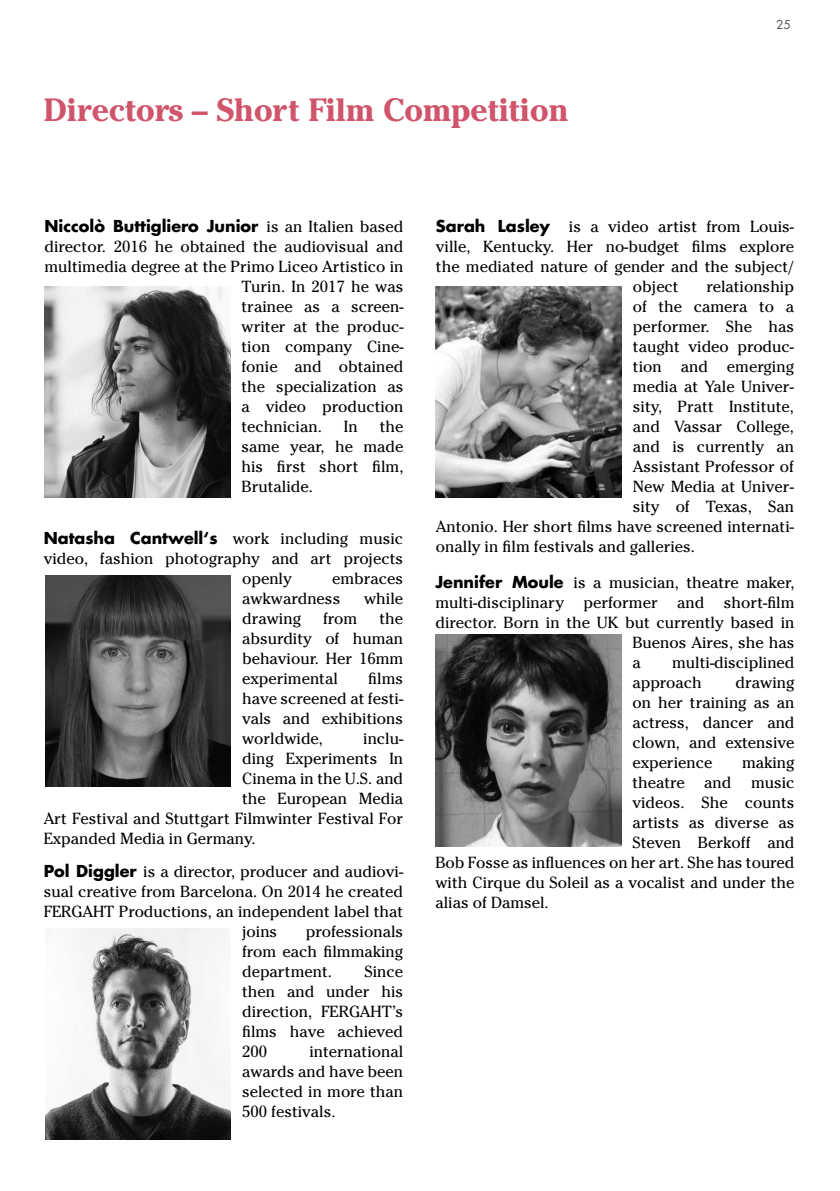
<style>
.page{position:relative;width:840px;height:1191px;background:#fff}
.page>*{position:absolute;margin:0;border:0;box-sizing:border-box;transform-origin:0 0}
.t1{font:700 32px "Cheltenham Std";color:#d0546a}
.t2{font:16px/20px "Cheltenham Std";color:#000;text-align:justify}
.t3{font:700 16px "Futura LT";color:#000}
.t4{font:12px "Futura LT";color:#5f5e5e}
.s1{font-family:"Cheltenham Std";font-weight:400}
.s2{font-family:"Futura LT";font-weight:700}
</style>
<div class="page">
<img style="left:435px;top:635px;width:185px;height:211px">
<img style="left:45px;top:575px;width:185px;height:211px">
<img style="left:44px;top:286px;width:186px;height:211px">
<img style="left:435px;top:286px;width:186px;height:211px">
<img style="left:45px;top:928px;width:185px;height:212px">
<h1 class="t1" style="left:44px;top:91px;width:526px">Directors – Short Film Competition</h1>
<p class="t4" style="left:775px;top:17px;width:16px">25</p>
<p class="t3" style="left:44px;top:215px;width:360px">Niccolò Buttigliero Junior <span class="s1">is an Italien based</span></p>
<p class="t2" style="left:44px;top:236px;width:360px">director. 2016 he obtained the audiovisual and</p>
<p class="t2" style="left:44px;top:256px;width:360px">multimedia degree at the Primo Liceo Artistico in</p>
<p class="t2" style="left:241px;top:276px;width:163px">Turin. In 2017 he was</p>
<p class="t2" style="left:241px;top:296px;width:163px">trainee as a screen-</p>
<p class="t2" style="left:241px;top:316px;width:163px">writer at the produc-</p>
<p class="t2" style="left:241px;top:336px;width:163px">tion company Cine-</p>
<p class="t2" style="left:241px;top:356px;width:163px">fonie and obtained</p>
<p class="t2" style="left:241px;top:376px;width:163px">the specialization as</p>
<p class="t2" style="left:241px;top:396px;width:163px">a video production</p>
<p class="t2" style="left:241px;top:416px;width:82px">technician.</p>
<p class="t2" style="left:344px;top:416px;width:15px">In</p>
<p class="t2" style="left:241px;top:416px;width:163px;text-indent:138px">the same year, he made his first short film, Brutalide.</p>
<p class="t2" style="left:44px;top:528px;width:361px"><span class="s2">Natasha Cantwell‘s</span> work including music</p>
<p class="t2" style="left:44px;top:548px;width:361px">video, fashion photography and art projects</p>
<p class="t2" style="left:242px;top:568px;width:51px">openly</p>
<p class="t2" style="left:242px;top:568px;width:162px;text-indent:90px">embraces awkwardness</p>
<p class="t2" style="left:364px;top:588px;width:41px">while</p>
<p class="t2" style="left:242px;top:608px;width:60px">drawing</p>
<p class="t2" style="left:323px;top:608px;width:36px">from</p>
<p class="t2" style="left:242px;top:608px;width:162px;text-indent:137px">the absurdity of human behaviour. Her 16mm experimental</p>
<p class="t2" style="left:242px;top:668px;width:162px;text-indent:126px">films have screened at festi&shy;vals and exhibitions worldwide,</p>
<p class="t2" style="left:363px;top:728px;width:42px">inclu-</p>
<p class="t2" style="left:242px;top:748px;width:162px">ding Experiments In</p>
<p class="t2" style="left:242px;top:768px;width:162px">Cinema in the U.S. and</p>
<p class="t2" style="left:242px;top:788px;width:162px">the European Media</p>
<p class="t2" style="left:44px;top:808px;width:361px">Art Festival and Stuttgart Filmwinter Festival For</p>
<p class="t2" style="left:44px;top:828px;width:213px">Expanded Media in Germany.</p>
<p class="t2" style="left:44px;top:861px;width:361px"><span class="s2">Pol Diggler</span> is a director, producer and audiovi-</p>
<p class="t2" style="left:44px;top:881px;width:361px">sual creative from Barcelona. On 2014 he created</p>
<p class="t2" style="left:44px;top:901px;width:361px">FERGAHT Productions, an independent label that</p>
<p class="t2" style="left:242px;top:921px;width:37px">joins</p>
<p class="t2" style="left:242px;top:921px;width:162px;text-indent:64px">professionals from each filmmaking department.</p>
<p class="t2" style="left:242px;top:961px;width:162px;text-indent:122px">Since then and under his direction, FERGAHT’s films have achieved 200</p>
<p class="t2" style="left:242px;top:1041px;width:162px;text-indent:67px">international awards and have been selected in more than 500 festivals.</p>
<p class="t2" style="left:435px;top:216px;width:359px"><span class="s2">Sarah Lasley</span> is a video artist from Louis-</p>
<p class="t2" style="left:435px;top:236px;width:359px">ville, Kentucky. Her no-budget films explore</p>
<p class="t2" style="left:435px;top:256px;width:359px">the mediated nature of gender and the subject/</p>
<p class="t2" style="left:632px;top:276px;width:47px">object</p>
<p class="t2" style="left:706px;top:276px;width:89px">relationship</p>
<p class="t2" style="left:632px;top:296px;width:162px">of the camera to a</p>
<p class="t2" style="left:632px;top:316px;width:162px">performer. She has</p>
<p class="t2" style="left:632px;top:336px;width:162px">taught video produc-</p>
<p class="t2" style="left:632px;top:356px;width:162px">tion and emerging</p>
<p class="t2" style="left:632px;top:376px;width:162px">media at Yale Univer-</p>
<p class="t2" style="left:632px;top:396px;width:162px">sity, Pratt Institute,</p>
<p class="t2" style="left:632px;top:416px;width:162px">and Vassar College,</p>
<p class="t2" style="left:632px;top:436px;width:162px">and is currently an</p>
<p class="t2" style="left:632px;top:456px;width:162px">Assistant Professor of</p>
<p class="t2" style="left:632px;top:476px;width:162px">New Media at Univer-</p>
<p class="t2" style="left:632px;top:496px;width:162px">sity of Texas, San</p>
<p class="t2" style="left:435px;top:516px;width:359px">Antonio. Her short films have screened internati-</p>
<p class="t2" style="left:435px;top:536px;width:260px">onally in film festivals and galleries.</p>
<p class="t2" style="left:435px;top:572px;width:360px"><span class="s2">Jennifer Moule</span> is a musician, theatre maker,</p>
<p class="t2" style="left:435px;top:592px;width:360px">multi-disciplinary performer and short-film</p>
<p class="t2" style="left:435px;top:612px;width:360px">director. Born in the UK but currently based in</p>
<p class="t2" style="left:632px;top:632px;width:163px">Buenos Aires, she has</p>
<p class="t2" style="left:632px;top:652px;width:10px">a</p>
<p class="t2" style="left:632px;top:652px;width:163px;text-indent:40px">multi-disciplined approach</p>
<p class="t2" style="left:632px;top:672px;width:163px;text-indent:103px">drawing on her training as an actress, dancer and clown, and extensive experience</p>
<p class="t2" style="left:741px;top:752px;width:54px">making</p>
<p class="t2" style="left:632px;top:772px;width:163px">theatre and music</p>
<p class="t2" style="left:632px;top:792px;width:163px">videos. She counts</p>
<p class="t2" style="left:632px;top:812px;width:163px">artists as diverse as</p>
<p class="t2" style="left:632px;top:832px;width:164px">Steven Berkoff and</p>
<p class="t2" style="left:435px;top:852px;width:360px">Bob Fosse as influences on her art. She has toured</p>
<p class="t2" style="left:435px;top:872px;width:360px">with Cirque du Soleil as a vocalist and under the</p>
<p class="t2" style="left:435px;top:892px;width:115px">alias of Damsel.</p>
</div>
